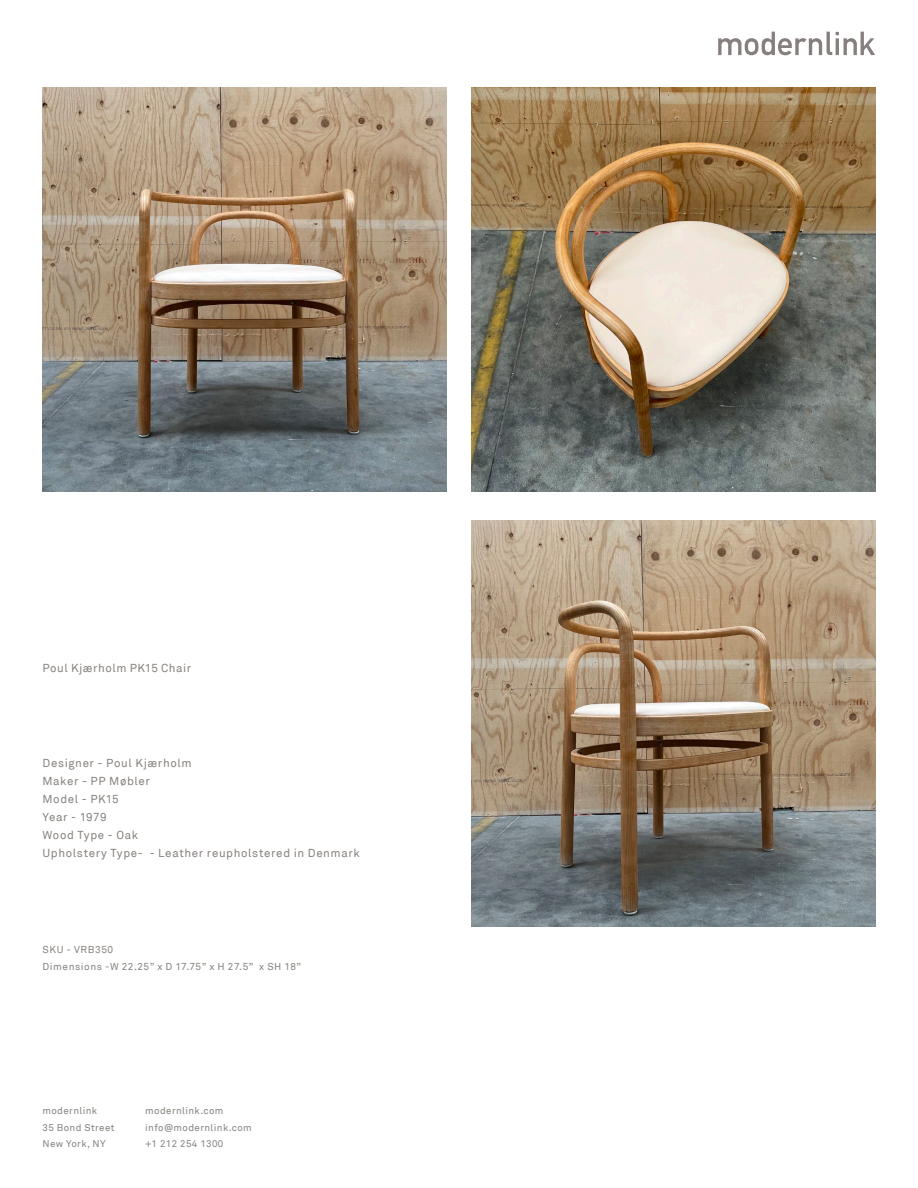
<style>
.page{position:relative;width:918px;height:1188px;background:#fff}
.page>*{position:absolute;margin:0;border:0;box-sizing:border-box;transform-origin:0 0}
.t1{font:11.55px "Akkurat";letter-spacing:.05em;color:#86817d}
.t2{font:10.05px "Akkurat";letter-spacing:.055em;color:#86817d}
.t3{font:9.75px "Akkurat";letter-spacing:.04em;color:#86817d}
</style>
<div class="page">
<svg style="left:718px;top:32px;width:157px;height:23px"></svg>
<img style="left:43px;top:88px;width:403px;height:404px">
<img style="left:471px;top:520px;width:404px;height:407px">
<img style="left:471px;top:88px;width:404px;height:404px">
<p class="t1" style="left:43px;top:661px;width:150px">Poul Kjærholm PK15 Chair</p>
<p class="t1" style="left:43px;top:757px;width:151px">Designer - Poul Kjærholm</p>
<p class="t1" style="left:43px;top:775px;width:109px">Maker - PP Møbler</p>
<p class="t1" style="left:43px;top:793px;width:78px">Model - PK15</p>
<p class="t1" style="left:43px;top:811px;width:66px">Year - 1979</p>
<p class="t1" style="left:43px;top:829px;width:97px">Wood Type - Oak</p>
<p class="t1" style="left:43px;top:847px;width:319px">Upholstery Type- - Leather reupholstered in Denmark</p>
<p class="t2" style="left:43px;top:944px;width:72px">SKU - VRB350</p>
<p class="t2" style="left:43px;top:960px;width:260px">Dimensions -W 22.25” x D 17.75” x H 27.5” x SH 18”</p>
<p class="t3" style="left:43px;top:1105px;width:56px">modernlink</p>
<p class="t3" style="left:43px;top:1122px;width:73px">35 Bond Street</p>
<p class="t3" style="left:43px;top:1138px;width:65px">New York, NY</p>
<p class="t3" style="left:145px;top:1105px;width:80px">modernlink.com</p>
<p class="t3" style="left:145px;top:1122px;width:108px">info@modernlink.com</p>
<p class="t3" style="left:145px;top:1138px;width:80px">+1 212 254 1300</p>
</div>
